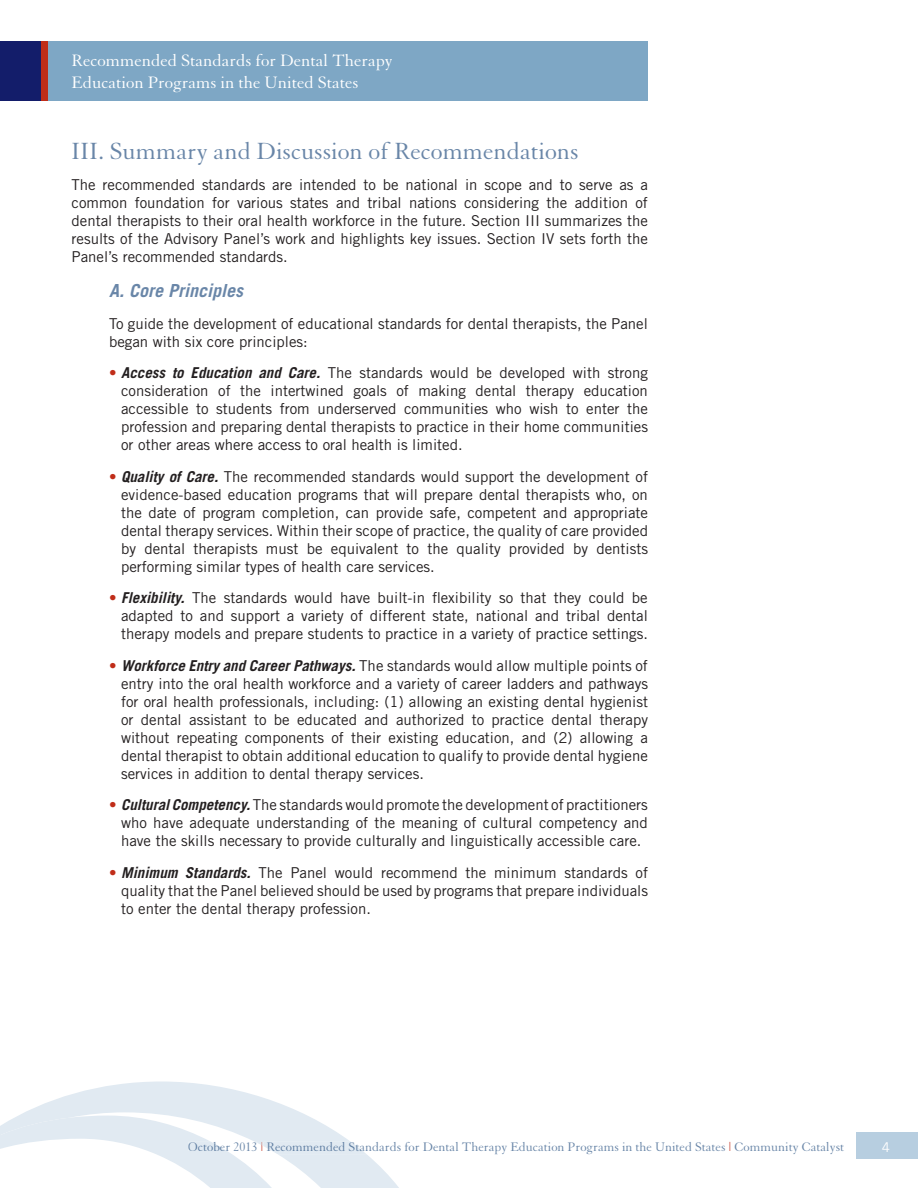
<style>
.page{position:relative;width:918px;height:1188px;background:#fff}
.page>*{position:absolute;margin:0;border:0;box-sizing:border-box;transform-origin:0 0}
.t1{font:25.5px "Granjon";color:#6986a8}
.t2{font:18px/21.6px "Granjon";color:#fff}
.t3{font:italic 700 18px "Trade Gothic";color:#6986a8}
.t4{font:15px/18px "Trade Gothic";color:#231f20;text-align:justify}
.t5{font:13.5px "Granjon";color:#6986a8}
.t6{font:13.5px "Trade Gothic";color:#fff}
.s1{color:#c02d19}
.s2{font-weight:700;font-style:italic}
.s3{color:#5e7da1}
.s4{color:#af2d19}
</style>
<div class="page">
<div style="left:0;top:42px;width:648px;height:59px;background:#7ea7c5"></div>
<div style="left:0;top:42px;width:48px;height:59px;background:#c02d19"></div>
<div style="left:0;top:42px;width:40px;height:59px;background:#131d6a"></div>
<div style="left:857px;top:1133px;width:61px;height:26px;background:#b7cee0"></div>
<svg style="left:0;top:1082px;width:399px;height:106px"></svg>
<p class="t2" style="left:72px;top:50px;width:323px">Recommended Standards for Dental Therapy<br>Education Programs in the United States</p>
<h1 class="t1" style="left:72px;top:137px;width:509px">III. Summary and Discussion of Recommendations</h1>
<p class="t4" style="left:72px;top:175px;width:578px">The recommended standards are intended to be national in scope and to serve as a common foundation for various states and tribal nations considering the addition of dental therapists to their oral health workforce in the future. Section III summarizes the results of the Advisory Panel’s work and highlights key issues. Section IV sets forth the Panel’s recommended standards.</p>
<p class="t3" style="left:109px;top:280px;width:136px">A. Core Principles</p>
<p class="t4" style="left:109px;top:314px;width:540px">To guide the development of educational standards for dental therapists, the Panel began with six core principles:</p>
<p class="t4" style="left:121px;top:364px;width:528px;text-indent:-12px"><span class="s1">•</span> <span class="s2">Access to Education and Care.</span> The standards would be developed with strong consideration of the intertwined goals of making dental therapy education accessible to students from underserved communities who wish to enter the profession and preparing dental therapists to practice in their home communities or other areas where access to oral health is limited.</p>
<p class="t4" style="left:121px;top:467px;width:528px;text-indent:-12px"><span class="s1">•</span> <span class="s2">Quality of Care.</span> The recommended standards would support the development of evidence-based education programs that will prepare dental therapists who, on the date of program completion, can provide safe, competent and appropriate dental therapy services. Within their scope of practice, the quality of care provided by dental therapists must be equivalent to the quality provided by dentists performing similar types of health care services.</p>
<p class="t4" style="left:121px;top:589px;width:528px;text-indent:-12px"><span class="s1">•</span> <span class="s2">Flexibility.</span> The standards would have built-in flexibility so that they could be adapted to and support a variety of different state, national and tribal dental therapy models and prepare students to practice in a variety of practice settings.</p>
<p class="t4" style="left:121px;top:656px;width:528px;text-indent:-12px"><span class="s1">•</span> <span class="s2">Workforce Entry and Career Pathways.</span> The standards would allow multiple points of entry into the oral health workforce and a variety of career ladders and pathways for oral health professionals, including: (1) allowing an existing dental hygienist or dental assistant to be educated and authorized to practice dental therapy without repeating components of their existing education, and (2) allowing a dental therapist to obtain additional education to qualify to provide dental hygiene services in addition to dental therapy services.</p>
<p class="t4" style="left:121px;top:796px;width:528px;text-indent:-12px"><span class="s1">•</span> <span class="s2">Cultural Competency.</span> The standards would promote the development of practitioners who have adequate understanding of the meaning of cultural competency and have the skills necessary to provide culturally and linguistically accessible care.</p>
<p class="t4" style="left:121px;top:863px;width:528px;text-indent:-12px"><span class="s1">•</span> <span class="s2">Minimum Standards.</span> The Panel would recommend the minimum standards of quality that the Panel believed should be used by programs that prepare individuals to enter the dental therapy profession.</p>
<p class="t5" style="left:188px;top:1140px;width:658px"><span class="s3">October 2013</span> <span class="s4">|</span> Recommended Standards for Dental Therapy Education Programs in the United States <span class="s1">|</span> Community Catalyst</p>
<p class="t6" style="left:882px;top:1139px;width:10px">4</p>
</div>
